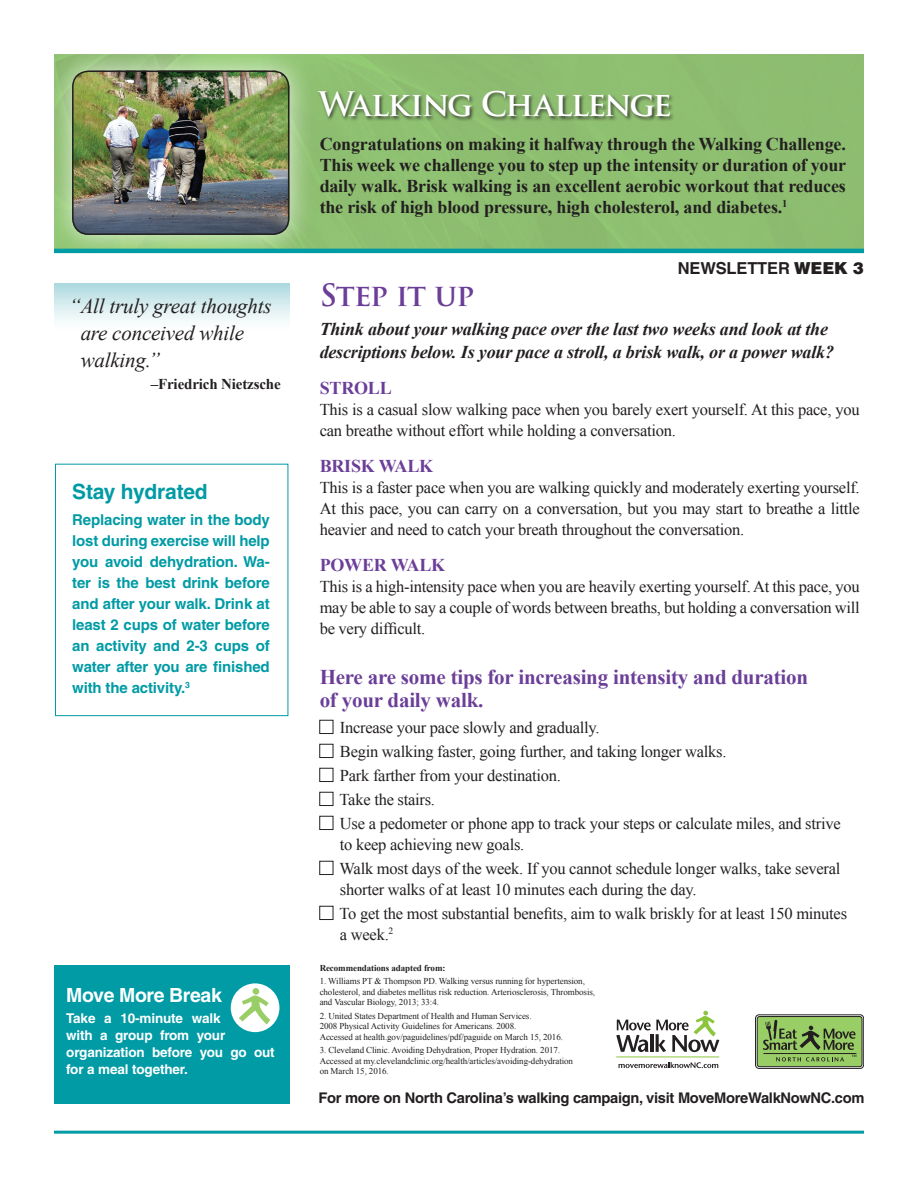
<style>
.page{position:relative;width:918px;height:1188px;background:#fff}
.page>*{position:absolute;margin:0;border:0;box-sizing:border-box;transform-origin:0 0}
.t1{font:700 33px "Trajan Pro";letter-spacing:-.05em;color:#fff}
.t2{font:700 30px "Trajan Pro";letter-spacing:-.035em;color:#6b3e98}
.t3{font:700 21px/23.2px "Times New Roman";letter-spacing:-.01em;color:#6b3e98}
.t4{font:italic 21px/27px "Times New Roman";letter-spacing:-.01em;color:#231f20}
.t5{font:700 21px "Helvetica";letter-spacing:-.01em;color:#009ba5}
.t6{font:700 19.5px "Helvetica";letter-spacing:-.02em;color:#fff}
.t7{font:700 18px/21px "Times New Roman";letter-spacing:-.01em;color:#231f20;text-align:justify}
.t8{font:italic 700 18px/22.5px "Times New Roman";letter-spacing:-.01em;color:#231f20}
.t9{font:700 18px "Times New Roman";letter-spacing:-.01em;color:#6b3e98}
.t10{font:16.5px/24px "Times New Roman";letter-spacing:-.015em;color:#231f20}
.t11{font:700 16.5px "Helvetica";letter-spacing:-.01em;color:#231f20}
.t12{font:700 15px/21px "Helvetica";letter-spacing:-.01em;color:#009ba5;text-align:justify}
.t13{font:700 15px "Times New Roman";letter-spacing:-.01em;color:#231f20}
.t14{font:700 14.7px "Helvetica";letter-spacing:-.02em;color:#231f20}
.t15{font:700 13.5px/17.2px "Helvetica";letter-spacing:-.01em;color:#fff}
.t16{font:9px/10.5px "Times New Roman";letter-spacing:-.01em;color:#231f20}
.t17{font:700 9px "Times New Roman";letter-spacing:-.01em;color:#231f20}
.s1{font-weight:900}
</style>
<div class="page">
<div style="left:755px;top:1015px;width:109px;height:54px;border:1px solid #231f20;border-radius:4px"></div>
<div style="left:757px;top:1017px;width:105px;height:50px;background:#99cd65;border-radius:2px"></div>
<div style="left:757px;top:1016px;width:105px;height:51px;border:1px solid #231f20;border-radius:2px"></div>
<svg style="left:763px;top:1020px;width:93px;height:41px"></svg>
<svg style="left:619px;top:1062px;width:99px;height:6px"></svg>
<hr style="left:616px;top:1057px;width:103px;height:1px;background:#8bc63e">
<svg style="left:616px;top:1011px;width:103px;height:41px"></svg>
<div style="left:54px;top:965px;width:235px;height:138px;background:#009ba5"></div>
<div style="left:55px;top:464px;width:233px;height:252px;border:1px solid #009ba5"></div>
<div style="left:231px;top:983px;width:48px;height:49px;background:#fff;border-radius:50%"></div>
<div style="left:252px;top:988px;width:7px;height:7px;background:#99cd65;border-radius:50%"></div>
<svg style="left:239px;top:995px;width:31px;height:29px"></svg>
<div style="left:54px;top:284px;width:235px;height:47px;background:linear-gradient(to bottom,#b0dbe0,#fff)"></div>
<div style="left:315px;top:54px;width:549px;height:195px;background:#8dbe70"></div>
<div style="left:47px;top:45px;width:268px;height:215px;background:#fff;opacity:.75"></div>
<img style="left:72px;top:71px;width:217px;height:164px">
<div style="left:72px;top:71px;width:217px;height:164px;border:2px solid #231f20;border-radius:16px"></div>
<hr style="left:54px;top:249px;width:810px;height:4px;background:#009ba5">
<div style="left:319px;top:720px;width:14px;height:14px;border:1px solid #231f20"></div>
<div style="left:319px;top:744px;width:14px;height:14px;border:1px solid #231f20"></div>
<div style="left:319px;top:768px;width:14px;height:14px;border:1px solid #231f20"></div>
<div style="left:319px;top:792px;width:14px;height:14px;border:1px solid #231f20"></div>
<div style="left:319px;top:816px;width:14px;height:14px;border:1px solid #231f20"></div>
<div style="left:319px;top:861px;width:14px;height:14px;border:1px solid #231f20"></div>
<div style="left:319px;top:906px;width:14px;height:14px;border:1px solid #231f20"></div>
<hr style="left:54px;top:1131px;width:810px;height:3px;background:#009ba5">
<div style="left:317px;top:90px;width:358px;height:32px;background:#231f20;opacity:.75"></div>
<p class="t4" style="left:81px;top:292px;width:192px;text-indent:-11px">“All truly great thoughts are conceived while walking.”</p>
<p class="t13" style="left:151px;top:374px;width:132px">–Friedrich Nietzsche</p>
<p class="t5" style="left:72px;top:479px;width:137px">Stay hydrated</p>
<p class="t12" style="left:72px;top:509px;width:199px">Replacing water in the body lost during exercise will help you avoid dehydration. Wa&shy;ter is the best drink before and after your walk. Drink at least 2 cups of water before an activity and 2-3 cups of water after you are finished with the activity.<sup>3</sup></p>
<p class="t6" style="left:66px;top:984px;width:157px">Move More Break</p>
<p class="t15" style="left:66px;top:1009px;width:210px">Take a 10-minute walk<br>with a group from your organization before you go out for a meal together.</p>
<h1 class="t1" style="left:318px;top:84px;width:355px">Walking Challenge</h1>
<p class="t7" style="left:320px;top:133px;width:528px">Congratulations on making it halfway through the Walking Challenge.<br>This week we challenge you to step up the intensity or duration of your daily walk. Brisk walking is an excellent aerobic workout that reduces the risk of high blood pressure, high cholesterol, and diabetes.<sup>1</sup></p>
<p class="t11" style="left:678px;top:258px;width:188px">NEWSLETTER <span class="s1">WEEK 3</span></p>
<h2 class="t2" style="left:320px;top:276px;width:156px">Step it up</h2>
<p class="t8" style="left:320px;top:317px;width:516px">Think about your walking pace over the last two weeks and look at the descriptions below. Is your pace a stroll, a brisk walk, or a power walk?</p>
<p class="t9" style="left:320px;top:375px;width:74px">STROLL</p>
<p class="t10" style="left:320px;top:398px;width:541px;line-height:21px">This is a casual slow walking pace when you barely exert yourself. At this pace, you can breathe without effort while holding a conversation.</p>
<p class="t9" style="left:320px;top:453px;width:115px">BRISK WALK</p>
<p class="t10" style="left:320px;top:476px;width:542px;line-height:21px;text-align:justify">This is a faster pace when you are walking quickly and moderately exerting yourself.<br>At this pace, you can carry on a conversation, but you may start to breathe a little heavier and need to catch your breath throughout the conversation.</p>
<p class="t9" style="left:320px;top:552px;width:127px">POWER WALK</p>
<p class="t10" style="left:320px;top:575px;width:542px;line-height:21px;text-align:justify">This is a high-intensity pace when you are heavily exerting yourself. At this pace, you may be able to say a couple of words between breaths, but holding a conversation will be very difficult.</p>
<p class="t3" style="left:320px;top:665px;width:490px">Here are some tips for increasing intensity and duration of your daily walk.</p>
<p class="t10" style="left:340px;top:715px;width:503px">Increase your pace slowly and gradually.<br>Begin walking faster, going further, and taking longer walks.<br>Park farther from your destination.<br>Take the stairs.<br>Use a pedometer or phone app to track your steps or calculate miles, and strive</p>
<p class="t10" style="left:340px;top:832px;width:502px">to keep achieving new goals.<br>Walk most days of the week. If you cannot schedule longer walks, take several</p>
<p class="t10" style="left:340px;top:877px;width:509px">shorter walks of at least 10 minutes each during the day.<br>To get the most substantial benefits, aim to walk briskly for at least 150 minutes</p>
<p class="t10" style="left:340px;top:922px;width:55px">a week.<sup>2</sup></p>
<p class="t17" style="left:320px;top:962px;width:127px">Recommendations adapted from:</p>
<p class="t16" style="left:320px;top:976px;width:277px">1. Williams PT &amp; Thompson PD. Walking versus running for hypertension, cholesterol, and diabetes mellitus risk reduction. Arteriosclerosis, Thrombosis, and Vascular Biology, 2013; 33:4.</p>
<p class="t16" style="left:320px;top:1011px;width:245px">2. United States Department of Health and Human Services.<br>2008 Physical Activity Guidelines for Americans. 2008.<br>Accessed at health.gov/paguidelines/pdf/paguide on March 15, 2016.</p>
<p class="t16" style="left:320px;top:1045px;width:255px">3. Cleveland Clinic. Avoiding Dehydration, Proper Hydration. 2017.<br>Accessed at my.clevelandclinic.org/health/articles/avoiding-dehydration on March 15, 2016.</p>
<p class="t14" style="left:318px;top:1089px;width:548px">For more on North Carolina’s walking campaign, visit MoveMoreWalkNowNC.com</p>
</div>
